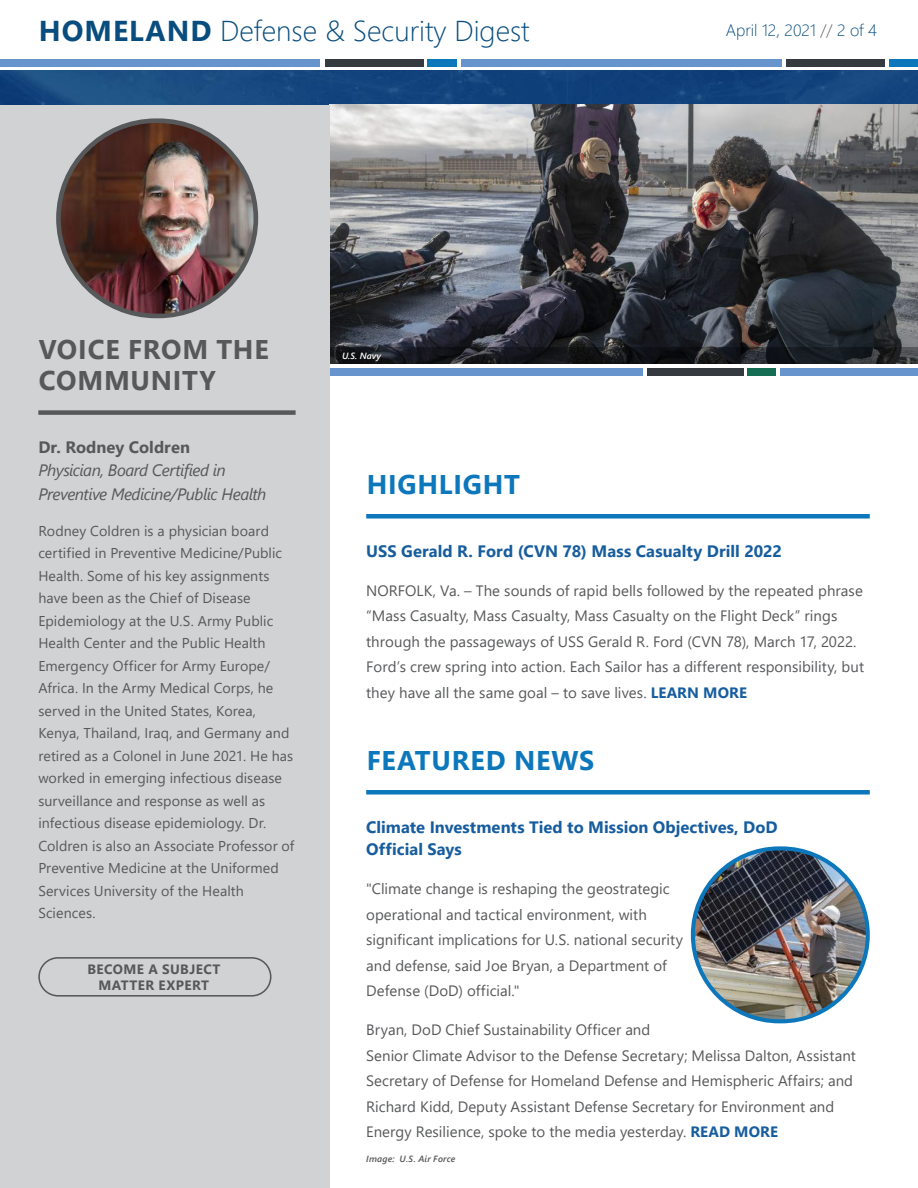
<style>
.page{position:relative;width:918px;height:1188px;background:#fff}
.page>*{position:absolute;margin:0;border:0;box-sizing:border-box;transform-origin:0 0}
.t1{font:300 28.65px "Segoe UI";color:#084d7d}
.Heading_1_-_Green{font:700 27px "Segoe UI";letter-spacing:.025em;color:#0d77bc}
.Heading_1_-_Gray{font:700 27px/31.5px "Segoe UI";letter-spacing:.025em;color:#57585a}
.Heading_2_-_Green{font:700 16.5px/22.5px "Segoe UI";letter-spacing:.005em;color:#175d9e}
.Heading_2_-_Grey{font:italic 16.5px/22.5px "Segoe UI";letter-spacing:-.03em;color:#57585a}
.t2{font:300 16.5px "Segoe UI";color:#084d7d}
.Copy{font:15px/25.5px "Segoe UI";letter-spacing:.005em;color:#57585a}
.Copy-2{font:14.25px/22.5px "Segoe UI";letter-spacing:.005em;color:#57585a}
.Grey_Button_Text{font:700 13.5px/16.2px "Segoe UI";letter-spacing:.035em;color:#57585a;text-align:center}
.Image_Source_-_Grey{font:italic 600 9px "Segoe UI";letter-spacing:.02em;color:#57585a}
.Image_Source{font:italic 600 9px "Segoe UI";color:#fff}
.s1{font-weight:700}
.s2{color:#57585a}
.s3{font-weight:700;font-style:normal}
.s4{font-weight:700;color:#175d9e}
</style>
<div class="page">
<img style="left:1px;top:71px;width:917px;height:34px">
<img style="left:330px;top:105px;width:588px;height:242px">
<div style="left:330px;top:369px;width:313px;height:7px;background:#6794cc"></div>
<div style="left:647px;top:369px;width:97px;height:7px;background:#343a40"></div>
<div style="left:748px;top:369px;width:28px;height:7px;background:#156e54"></div>
<div style="left:780px;top:369px;width:138px;height:7px;background:#6794cc"></div>
<svg style="left:330px;top:347px;width:588px;height:17px;background:#1a1b20"></svg>
<div style="left:0;top:105px;width:330px;height:1083px;background:#d1d2d4"></div>
<div style="left:366px;top:514px;width:504px;height:5px;background:#0d77bc"></div>
<div style="left:366px;top:790px;width:504px;height:5px;background:#0d77bc"></div>
<img style="left:693px;top:848px;width:175px;height:173px;border-radius:86px">
<div style="left:691px;top:846px;width:179px;height:177px;border:4px solid #0d77bc;border-radius:86px"></div>
<div style="left:38px;top:410px;width:258px;height:5px;background:#57585a"></div>
<div style="left:38px;top:957px;width:234px;height:40px;border:2px solid #57585a;border-radius:19px"></div>
<img style="left:58px;top:121px;width:198px;height:195px;border-radius:98px">
<div style="left:56px;top:118px;width:202px;height:200px;border:5px solid #57585a;border-radius:98px"></div>
<div style="left:0;top:59px;width:320px;height:7px;background:#6794cc"></div>
<div style="left:325px;top:59px;width:99px;height:7px;background:#343a40"></div>
<div style="left:428px;top:59px;width:29px;height:7px;background:#0d77bc"></div>
<div style="left:461px;top:59px;width:321px;height:7px;background:#6794cc"></div>
<div style="left:786px;top:59px;width:99px;height:7px;background:#343a40"></div>
<div style="left:889px;top:59px;width:29px;height:7px;background:#0d77bc"></div>
<h1 class="t1" style="left:39px;top:4px;width:492px"><span class="s1">HOMELAND</span> Defense &amp; Security Digest</h1>
<p class="t2" style="left:726px;top:15px;width:153px">April 12, 2021 <span class="s2">//</span> 2 of 4</p>
<p class="Heading_1_-_Gray" style="left:39px;top:331px;width:231px">VOICE FROM THE<br>COMMUNITY</p>
<p class="Heading_2_-_Grey" style="left:38px;top:433px;width:189px"><span class="s3">Dr. Rodney Coldren<br></span>Physician, Board Certified in</p>
<p class="Heading_2_-_Grey" style="left:38px;top:480px;width:230px">Preventive Medicine/Public Health</p>
<p class="Copy-2" style="left:38px;top:518px;width:257px">Rodney Coldren is a physician board certified in Preventive Medicine/Public Health. Some of his key assignments have been as the Chief of Disease Epidemiology at the U.S. Army Public Health Center and the Public Health Emergency Officer for Army Europe/ Africa. In the Army Medical Corps, he served in the United States, Korea, Kenya, Thailand, Iraq, and Germany and retired as a Colonel in June 2021. He has worked in emerging infectious disease surveillance and response as well as infectious disease epidemiology. Dr.<br>Coldren is also an Associate Professor of Preventive Medicine at the Uniformed Services University of the Health Sciences.</p>
<p class="Grey_Button_Text" style="left:87px;top:960px;width:135px">BECOME A SUBJECT<br>MATTER EXPERT</p>
<p class="Image_Source" style="left:342px;top:347px;width:41px">U.S. Navy</p>
<p class="Heading_1_-_Green" style="left:367px;top:459px;width:155px">HIGHLIGHT</p>
<p class="Heading_2_-_Green" style="left:366px;top:538px;width:417px">USS Gerald R. Ford (CVN 78) Mass Casualty Drill 2022</p>
<p class="Copy" style="left:366px;top:576px;width:499px">NORFOLK, Va. – The sounds of rapid bells followed by the repeated phrase “Mass Casualty, Mass Casualty, Mass Casualty on the Flight Deck” rings through the passageways of USS Gerald R. Ford (CVN 78), March 17, 2022.<br>Ford’s crew spring into action. Each Sailor has a different responsibility, but they have all the same goal – to save lives. <span class="s4">LEARN MORE</span></p>
<p class="Heading_1_-_Green" style="left:367px;top:735px;width:229px">FEATURED NEWS</p>
<p class="Heading_2_-_Green" style="left:366px;top:814px;width:413px">Climate Investments Tied to Mission Objectives, DoD<br>Official Says</p>
<p class="Copy" style="left:366px;top:875px;width:318px">"Climate change is reshaping the geostrategic operational and tactical environment, with significant implications for U.S. national security and defense, said Joe Bryan, a Department of Defense (DoD) official."</p>
<p class="Copy" style="left:366px;top:1016px;width:491px">Bryan, DoD Chief Sustainability Officer and<br>Senior Climate Advisor to the Defense Secretary; Melissa Dalton, Assistant Secretary of Defense for Homeland Defense and Hemispheric Affairs; and Richard Kidd, Deputy Assistant Defense Secretary for Environment and Energy Resilience, spoke to the media yesterday. <span class="s4">READ MORE</span></p>
<p class="Image_Source_-_Grey" style="left:366px;top:1150px;width:91px">Image: U.S. Air Force</p>
</div>
